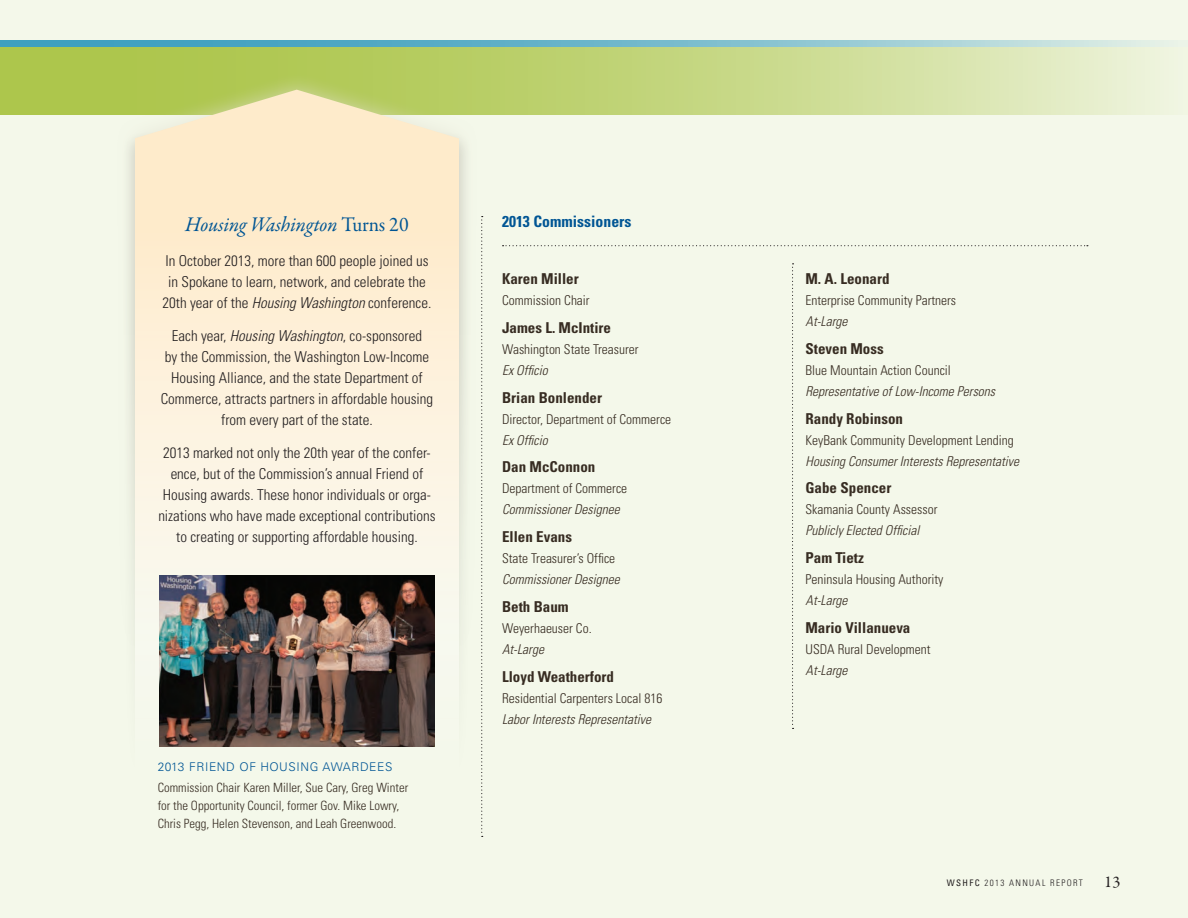
<style>
.page{position:relative;width:1188px;height:918px;background:#f4f8ea}
.page>*{position:absolute;margin:0;border:0;box-sizing:border-box;transform-origin:0 0}
.t1{font:italic 21px "Garamond Premr Pro";letter-spacing:-.005em;color:#005594;scale:.95 1}
.t2{font:16.5px "Garamond Premr Pro";color:#231f20}
.t3{font:700 condensed 15.75px "Univers LT Std";color:#005594}
.t4{font:300 condensed 15px/21px "Univers LT Std";color:#231f20;text-align:center}
.t5{font:700 condensed 15px "Univers LT Std";color:#372c22}
.t6{font:300 condensed 13.5px "Univers LT Std";color:#372c22}
.t7{font:italic 300 condensed 13.5px "Univers LT Std";color:#372c22}
.t8{font:300 condensed 12.75px/18px "Univers LT Std";color:#372c22}
.t9{font:300 12px "Univers LT Std";letter-spacing:.05em;color:#005594}
.t10{font:300 condensed 9px "Univers LT Std";letter-spacing:.15em;color:#231f20}
.s1{font-style:normal}
.s2{font-style:italic}
.s3{font-weight:400}
</style>
<div class="page">
<svg style="left:792px;top:263px;width:2px;height:466px"></svg>
<svg style="left:481px;top:216px;width:2px;height:621px"></svg>
<svg style="left:2px;top:47px;width:1167px;height:68px;background:#c7d886"></svg>
<svg style="left:2px;top:40px;width:1172px;height:7px;background:#78bbcc"></svg>
<div style="left:116px;top:72px;width:362px;height:666px;background:#e2e0d0;opacity:.65"></div>
<svg style="left:135px;top:90px;width:324px;height:629px"></svg>
<svg style="left:503px;top:245px;width:585px;height:1px"></svg>
<img style="left:160px;top:575px;width:274px;height:172px">
<h1 class="t1" style="left:185px;top:211px;width:237px">Housing Washington <span class="s1">Turns 20</span></h1>
<p class="t4" style="left:163px;top:250px;width:270px">In October 2013, more than 600 people joined us in Spokane to learn, network, and celebrate the<br>20th year of the <span class="s2">Housing Washington</span> conference.</p>
<p class="t4" style="left:161px;top:325px;width:274px">Each year, <span class="s2">Housing Washington</span>, co-sponsored<br>by the Commission, the Washington Low-Income Housing Alliance, and the state Department of Commerce, attracts partners in affordable housing from every part of the state.</p>
<p class="t4" style="left:158px;top:442px;width:279px">2013 marked not only the 20th year of the confer&shy;ence, but of the Commission’s annual Friend of Housing awards. These honor individuals or orga&shy;nizations who have made exceptional contributions to creating or supporting affordable housing.</p>
<p class="t9" style="left:158px;top:760px;width:236px">2013 FRIEND OF HOUSING AWARDEES</p>
<p class="t8" style="left:158px;top:778px;width:252px">Commission Chair Karen Miller, Sue Cary, Greg Winter for the Opportunity Council, former Gov. Mike Lowry,<br>Chris Pegg, Helen Stevenson, and Leah Greenwood.</p>
<p class="t3" style="left:502px;top:212px;width:131px">2013 Commissioners</p>
<p class="t5" style="left:502px;top:270px;width:78px">Karen Miller</p>
<p class="t6" style="left:502px;top:292px;width:89px">Commission Chair</p>
<p class="t5" style="left:502px;top:318px;width:111px">James L. McIntire</p>
<p class="t6" style="left:502px;top:341px;width:138px">Washington State Treasurer</p>
<p class="t7" style="left:502px;top:362px;width:47px">Ex Officio</p>
<p class="t5" style="left:502px;top:388px;width:101px">Brian Bonlender</p>
<p class="t6" style="left:502px;top:411px;width:171px">Director, Department of Commerce</p>
<p class="t7" style="left:502px;top:432px;width:47px">Ex Officio</p>
<p class="t5" style="left:502px;top:458px;width:95px">Dan McConnon</p>
<p class="t6" style="left:502px;top:480px;width:127px">Department of Commerce</p>
<p class="t7" style="left:502px;top:501px;width:119px">Commissioner Designee</p>
<p class="t5" style="left:502px;top:528px;width:71px">Ellen Evans</p>
<p class="t6" style="left:502px;top:550px;width:115px">State Treasurer’s Office</p>
<p class="t7" style="left:502px;top:571px;width:119px">Commissioner Designee</p>
<p class="t5" style="left:502px;top:597px;width:68px">Beth Baum</p>
<p class="t6" style="left:502px;top:620px;width:91px">Weyerhaeuser Co.</p>
<p class="t7" style="left:502px;top:641px;width:43px">At-Large</p>
<p class="t5" style="left:502px;top:667px;width:114px">Lloyd Weatherford</p>
<p class="t6" style="left:502px;top:690px;width:162px">Residential Carpenters Local 816</p>
<p class="t7" style="left:502px;top:711px;width:151px">Labor Interests Representative</p>
<p class="t5" style="left:806px;top:270px;width:86px">M. A. Leonard</p>
<p class="t6" style="left:806px;top:292px;width:152px">Enterprise Community Partners</p>
<p class="t7" style="left:806px;top:313px;width:43px">At-Large</p>
<p class="t5" style="left:806px;top:339px;width:80px">Steven Moss</p>
<p class="t6" style="left:806px;top:362px;width:147px">Blue Mountain Action Council</p>
<p class="t7" style="left:806px;top:383px;width:191px">Representative of Low-Income Persons</p>
<p class="t5" style="left:806px;top:409px;width:99px">Randy Robinson</p>
<p class="t6" style="left:806px;top:432px;width:210px">KeyBank Community Development Lending</p>
<p class="t7" style="left:806px;top:453px;width:215px">Housing Consumer Interests Representative</p>
<p class="t5" style="left:806px;top:479px;width:87px">Gabe Spencer</p>
<p class="t6" style="left:806px;top:501px;width:133px">Skamania County Assessor</p>
<p class="t7" style="left:806px;top:522px;width:115px">Publicly Elected Official</p>
<p class="t5" style="left:806px;top:549px;width:60px">Pam Tietz</p>
<p class="t6" style="left:806px;top:571px;width:139px">Peninsula Housing Authority</p>
<p class="t7" style="left:806px;top:592px;width:43px">At-Large</p>
<p class="t5" style="left:806px;top:618px;width:106px">Mario Villanueva</p>
<p class="t6" style="left:806px;top:641px;width:127px">USDA Rural Development</p>
<p class="t7" style="left:806px;top:662px;width:43px">At-Large</p>
<p class="t10" style="left:947px;top:877px;width:138px"><span class="s3">WSHFC</span> 2013 Annua l Rep or t</p>
<p class="t2" style="left:1104px;top:872px;width:18px">13</p>
</div>
